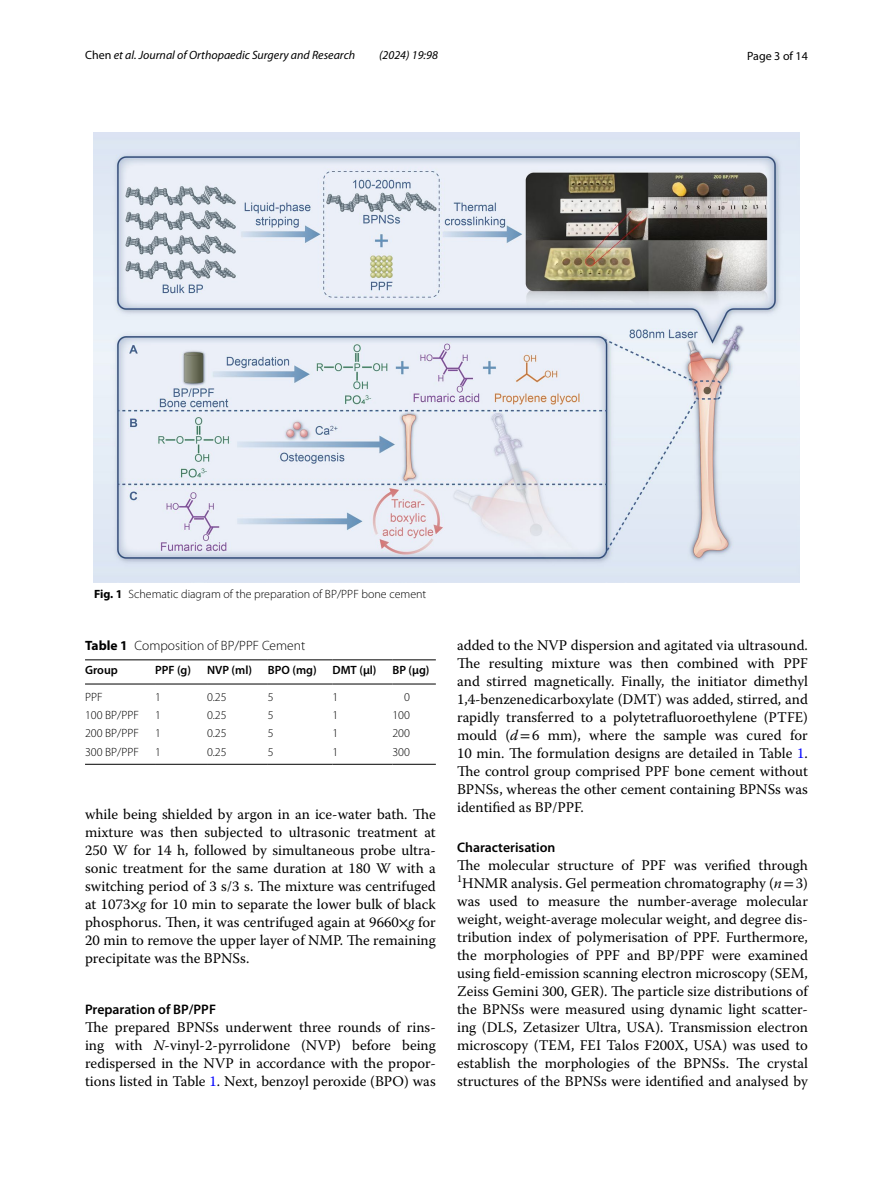
<style>
.page{position:relative;width:893px;height:1187px;background:#fff}
.page>*{position:absolute;margin:0;border:0;box-sizing:border-box;transform-origin:0 0}
.t1{font:14.7px/18px "Warnock Pro";color:#000;text-align:justify}
.t2{font:600 13.8px "Myriad Pro";color:#000}
.t3{font:300 13.5px "Myriad Pro";color:#000}
.t4{font:300 12px "Myriad Pro";color:#000}
.t5{font:italic 12px "Myriad Pro";color:#000}
.t6{font:600 12px "Myriad Pro";color:#000}
.t7{font:12px "Myriad Pro";color:#000}
.s1{font-style:normal}
.s2{font-weight:700}
.s3{font-family:"STIX"}
.s4{font-style:italic}
.s5{color:#00f}
</style>
<div class="page">
<img style="left:94px;top:133px;width:705px;height:449px">
<hr style="left:85px;top:659px;width:70px;height:1px;background:#000">
<hr style="left:85px;top:683px;width:70px;height:1px;background:#000">
<hr style="left:155px;top:659px;width:52px;height:1px;background:#000">
<hr style="left:155px;top:683px;width:52px;height:1px;background:#000">
<hr style="left:207px;top:659px;width:61px;height:1px;background:#000">
<hr style="left:207px;top:683px;width:61px;height:1px;background:#000">
<hr style="left:268px;top:659px;width:65px;height:1px;background:#000">
<hr style="left:268px;top:683px;width:65px;height:1px;background:#000">
<hr style="left:333px;top:659px;width:59px;height:1px;background:#000">
<hr style="left:333px;top:683px;width:59px;height:1px;background:#000">
<hr style="left:392px;top:659px;width:44px;height:1px;background:#000">
<hr style="left:392px;top:683px;width:44px;height:1px;background:#000">
<hr style="left:85px;top:764px;width:70px;height:1px;background:#000">
<hr style="left:155px;top:764px;width:52px;height:1px;background:#000">
<hr style="left:207px;top:764px;width:61px;height:1px;background:#000">
<hr style="left:268px;top:764px;width:65px;height:1px;background:#000">
<hr style="left:333px;top:764px;width:59px;height:1px;background:#000">
<hr style="left:392px;top:764px;width:44px;height:1px;background:#000">
<p class="t5" style="left:85px;top:48px;width:272px"><span class="s1">Chen</span> et al. Journal of Orthopaedic Surgery and Research</p>
<p class="t5" style="left:379px;top:48px;width:60px">(2024) 19:98</p>
<p class="t7" style="left:747px;top:48px;width:62px">Page 3 of 14</p>
<p class="t4" style="left:94px;top:587px;width:334px"><span class="s2">Fig. 1</span> Schematic diagram of the preparation of BP/PPF bone cement</p>
<p class="t3" style="left:85px;top:638px;width:222px"><span class="s2">Table 1</span> Composition of BP/PPF Cement</p>
<p class="t6" style="left:85px;top:662px;width:34px">Group</p>
<p class="t6" style="left:155px;top:662px;width:38px">PPF (g)</p>
<p class="t6" style="left:207px;top:662px;width:46px">NVP (ml)</p>
<p class="t6" style="left:268px;top:662px;width:50px">BPO (mg)</p>
<p class="t6" style="left:333px;top:662px;width:45px">DMT (µl)</p>
<p class="t6" style="left:392px;top:662px;width:39px">BP (µg)</p>
<p class="t4" style="left:85px;top:690px;width:19px">PPF</p>
<p class="t4" style="left:155px;top:690px;width:7px">1</p>
<p class="t4" style="left:207px;top:690px;width:21px">0.25</p>
<p class="t4" style="left:268px;top:690px;width:7px">5</p>
<p class="t4" style="left:333px;top:690px;width:7px">1</p>
<p class="t4" style="left:404px;top:690px;width:7px">0</p>
<p class="t4" style="left:85px;top:708px;width:56px">100 BP/PPF</p>
<p class="t4" style="left:155px;top:708px;width:7px">1</p>
<p class="t4" style="left:207px;top:708px;width:21px">0.25</p>
<p class="t4" style="left:268px;top:708px;width:7px">5</p>
<p class="t4" style="left:333px;top:708px;width:7px">1</p>
<p class="t4" style="left:392px;top:708px;width:19px">100</p>
<p class="t4" style="left:85px;top:726px;width:56px">200 BP/PPF</p>
<p class="t4" style="left:155px;top:726px;width:7px">1</p>
<p class="t4" style="left:207px;top:726px;width:21px">0.25</p>
<p class="t4" style="left:268px;top:726px;width:7px">5</p>
<p class="t4" style="left:333px;top:726px;width:7px">1</p>
<p class="t4" style="left:392px;top:726px;width:19px">200</p>
<p class="t4" style="left:85px;top:745px;width:56px">300 BP/PPF</p>
<p class="t4" style="left:155px;top:745px;width:7px">1</p>
<p class="t4" style="left:207px;top:745px;width:21px">0.25</p>
<p class="t4" style="left:268px;top:745px;width:7px">5</p>
<p class="t4" style="left:333px;top:745px;width:7px">1</p>
<p class="t4" style="left:392px;top:745px;width:19px">300</p>
<p class="t1" style="left:85px;top:805px;width:352px">while being shielded by argon in an ice-water bath. The mixture was then subjected to ultrasonic treatment at 250 W for 14 h, followed by simultaneous probe ultra&shy;sonic treatment for the same duration at 180 W with a switching period of 3 s/3 s. The mixture was centrifuged at 1073<span class="s3">×</span><span class="s4">g</span> for 10 min to separate the lower bulk of black phosphorus. Then, it was centrifuged again at 9660<span class="s3">×</span><span class="s4">g</span> for 20 min to remove the upper layer of NMP. The remaining precipitate was the BPNSs.</p>
<p class="t2" style="left:85px;top:1000px;width:132px">Preparation of BP/PPF</p>
<p class="t1" style="left:85px;top:1017px;width:352px">The prepared BPNSs underwent three rounds of rins&shy;ing with <span class="s4">N</span>-vinyl-2-pyrrolidone (NVP) before being redispersed in the NVP in accordance with the propor&shy;tions listed in Table <span class="s5">1</span>. Next, benzoyl peroxide (BPO) was</p>
<p class="t1" style="left:457px;top:636px;width:352px">added to the NVP dispersion and agitated via ultrasound.<br>The resulting mixture was then combined with PPF and stirred magnetically. Finally, the initiator dimethyl 1,4-benzenedicarboxylate (DMT) was added, stirred, and rapidly transferred to a polytetrafluoroethylene (PTFE) mould (<span class="s4">d</span><span class="s3">=</span>6 mm), where the sample was cured for 10 min. The formulation designs are detailed in Table <span class="s5">1</span>.<br>The control group comprised PPF bone cement without BPNSs, whereas the other cement containing BPNSs was identified as BP/PPF.</p>
<p class="t2" style="left:457px;top:838px;width:100px">Characterisation</p>
<p class="t1" style="left:457px;top:855px;width:352px">The molecular structure of PPF was verified through <sup>1</sup>HNMR analysis. Gel permeation chromatography (<span class="s4">n</span><span class="s3">=</span>3) was used to measure the number-average molecular weight, weight-average molecular weight, and degree dis&shy;tribution index of polymerisation of PPF. Furthermore, the morphologies of PPF and BP/PPF were examined using field-emission scanning electron microscopy (SEM, Zeiss Gemini 300, GER). The particle size distributions of the BPNSs were measured using dynamic light scatter&shy;ing (DLS, Zetasizer Ultra, USA). Transmission electron microscopy (TEM, FEI Talos F200X, USA) was used to establish the morphologies of the BPNSs. The crystal structures of the BPNSs were identified and analysed by</p>
</div>
